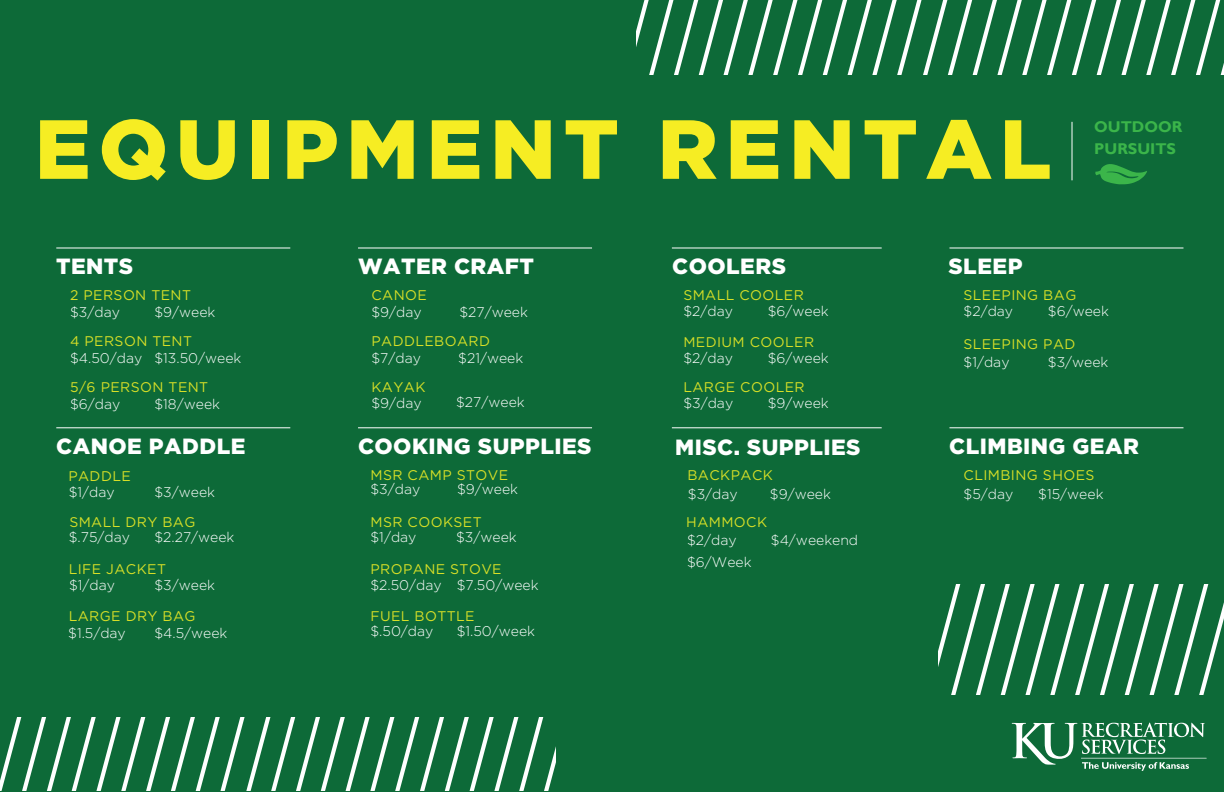
<style>
.page{position:relative;width:1224px;height:792px;background:#0d6a38}
.page>*{position:absolute;margin:0;border:0;box-sizing:border-box;transform-origin:0 0}
.t1{font:900 83.6px "Gotham";letter-spacing:.095em;color:#f6ed23}
.t2{font:900 22px "Gotham";letter-spacing:.02em;color:#fff}
.t3{font:700 15.6px/21.8px "Gill Sans";color:#3bb54a}
.t4{font:300 14px "Gotham";color:#fff}
.t5{font:14px "Gotham";letter-spacing:.03em;color:#d7df27}
</style>
<div class="page">
<hr style="left:672px;top:247px;width:210px;height:1px;background:#fff">
<hr style="left:672px;top:427px;width:210px;height:1px;background:#fff">
<hr style="left:358px;top:427px;width:234px;height:1px;background:#fff">
<hr style="left:56px;top:427px;width:234px;height:1px;background:#fff">
<hr style="left:949px;top:427px;width:234px;height:1px;background:#fff">
<hr style="left:949px;top:247px;width:234px;height:1px;background:#fff">
<hr style="left:358px;top:247px;width:234px;height:1px;background:#fff">
<hr style="left:56px;top:247px;width:234px;height:1px;background:#fff">
<svg style="left:636px;top:0;width:588px;height:74px"></svg>
<svg style="left:0;top:717px;width:556px;height:73px"></svg>
<svg style="left:938px;top:584px;width:286px;height:110px"></svg>
<svg style="left:1095px;top:164px;width:52px;height:20px"></svg>
<hr style="left:1072px;top:122px;width:1px;height:58px;background:#fff">
<svg style="left:1012px;top:723px;width:193px;height:48px"></svg>
<hr style="left:1081px;top:758px;width:126px;height:1px;background:#fff">
<h1 class="t1" style="left:35px;top:92px;width:1018px">EQUIPMENT RENTAL</h1>
<p class="t3" style="left:1094px;top:117px;width:89px">OUTDOOR<br>PURSUITS</p>
<h2 class="t2" style="left:56px;top:251px;width:79px">TENTS</h2>
<p class="t4" style="left:70px;top:303px;width:51px">$3/day</p>
<p class="t4" style="left:154px;top:303px;width:63px">$9/week</p>
<p class="t4" style="left:70px;top:350px;width:173px">$4.50/day $13.50/week</p>
<p class="t4" style="left:70px;top:395px;width:52px">$6/day</p>
<p class="t4" style="left:154px;top:395px;width:67px">$18/week</p>
<p class="t5" style="left:70px;top:286px;width:122px">2 PERSON TENT</p>
<p class="t5" style="left:70px;top:332px;width:123px">4 PERSON TENT</p>
<p class="t5" style="left:70px;top:378px;width:140px">5/6 PERSON TENT</p>
<h2 class="t2" style="left:358px;top:251px;width:177px">WATER CRAFT</h2>
<p class="t4" style="left:371px;top:303px;width:52px">$9/day</p>
<p class="t4" style="left:459px;top:303px;width:70px">$27/week</p>
<p class="t4" style="left:371px;top:350px;width:51px">$7/day</p>
<p class="t4" style="left:458px;top:350px;width:67px">$21/week</p>
<p class="t4" style="left:371px;top:394px;width:52px">$9/day</p>
<p class="t4" style="left:456px;top:393px;width:70px">$27/week</p>
<p class="t5" style="left:371px;top:286px;width:57px">CANOE</p>
<p class="t5" style="left:371px;top:332px;width:120px">PADDLEBOARD</p>
<p class="t5" style="left:371px;top:378px;width:55px">KAYAK</p>
<h2 class="t2" style="left:672px;top:251px;width:115px">COOLERS</h2>
<p class="t4" style="left:683px;top:302px;width:51px">$2/day</p>
<p class="t4" style="left:768px;top:302px;width:63px">$6/week</p>
<p class="t5" style="left:683px;top:286px;width:122px">SMALL COOLER</p>
<p class="t5" style="left:683px;top:333px;width:132px">MEDIUM COOLER</p>
<p class="t4" style="left:683px;top:349px;width:51px">$2/day</p>
<p class="t4" style="left:768px;top:349px;width:63px">$6/week</p>
<p class="t5" style="left:683px;top:378px;width:123px">LARGE COOLER</p>
<p class="t4" style="left:683px;top:394px;width:51px">$3/day</p>
<p class="t4" style="left:768px;top:394px;width:63px">$9/week</p>
<h2 class="t2" style="left:949px;top:251px;width:75px">SLEEP</h2>
<p class="t5" style="left:964px;top:286px;width:114px">SLEEPING BAG</p>
<p class="t4" style="left:964px;top:302px;width:51px">$2/day</p>
<p class="t4" style="left:1048px;top:302px;width:63px">$6/week</p>
<p class="t5" style="left:964px;top:335px;width:113px">SLEEPING PAD</p>
<p class="t4" style="left:964px;top:353px;width:48px">$1/day</p>
<p class="t4" style="left:1048px;top:353px;width:62px">$3/week</p>
<h2 class="t2" style="left:358px;top:431px;width:235px">COOKING SUPPLIES</h2>
<h2 class="t2" style="left:56px;top:431px;width:191px">CANOE PADDLE</h2>
<h2 class="t2" style="left:675px;top:432px;width:187px">MISC. SUPPLIES</h2>
<h2 class="t2" style="left:949px;top:431px;width:191px">CLIMBING GEAR</h2>
<p class="t4" style="left:69px;top:484px;width:48px">$1/day</p>
<p class="t4" style="left:154px;top:484px;width:62px">$3/week</p>
<p class="t4" style="left:69px;top:529px;width:63px">$.75/day</p>
<p class="t4" style="left:154px;top:529px;width:82px">$2.27/week</p>
<p class="t5" style="left:370px;top:466px;width:139px">MSR CAMP STOVE</p>
<p class="t5" style="left:964px;top:466px;width:132px">CLIMBING SHOES</p>
<p class="t5" style="left:370px;top:513px;width:113px">MSR COOKSET</p>
<p class="t5" style="left:370px;top:560px;width:133px">PROPANE STOVE</p>
<p class="t5" style="left:370px;top:607px;width:106px">FUEL BOTTLE</p>
<p class="t5" style="left:687px;top:466px;width:87px">BACKPACK</p>
<p class="t5" style="left:686px;top:513px;width:82px">HAMMOCK</p>
<p class="t5" style="left:68px;top:468px;width:64px">PADDLE</p>
<p class="t5" style="left:69px;top:513px;width:128px">SMALL DRY BAG</p>
<p class="t4" style="left:370px;top:480px;width:51px">$3/day</p>
<p class="t4" style="left:457px;top:480px;width:63px">$9/week</p>
<p class="t4" style="left:370px;top:529px;width:48px">$1/day</p>
<p class="t4" style="left:456px;top:529px;width:62px">$3/week</p>
<p class="t4" style="left:370px;top:576px;width:170px">$2.50/day $7.50/week</p>
<p class="t4" style="left:370px;top:622px;width:64px">$.50/day</p>
<p class="t4" style="left:457px;top:622px;width:80px">$1.50/week</p>
<p class="t4" style="left:964px;top:485px;width:51px">$5/day</p>
<p class="t4" style="left:1038px;top:485px;width:67px">$15/week</p>
<p class="t4" style="left:688px;top:485px;width:51px">$3/day</p>
<p class="t4" style="left:770px;top:485px;width:63px">$9/week</p>
<p class="t4" style="left:687px;top:531px;width:51px">$2/day</p>
<p class="t4" style="left:771px;top:531px;width:89px">$4/weekend</p>
<p class="t4" style="left:687px;top:553px;width:66px">$6/Week</p>
<p class="t5" style="left:69px;top:560px;width:99px">LIFE JACKET</p>
<p class="t4" style="left:69px;top:576px;width:48px">$1/day</p>
<p class="t4" style="left:154px;top:576px;width:62px">$3/week</p>
<p class="t5" style="left:69px;top:607px;width:128px">LARGE DRY BAG</p>
<p class="t4" style="left:68px;top:625px;width:59px">$1.5/day</p>
<p class="t4" style="left:154px;top:625px;width:75px">$4.5/week</p>
</div>
